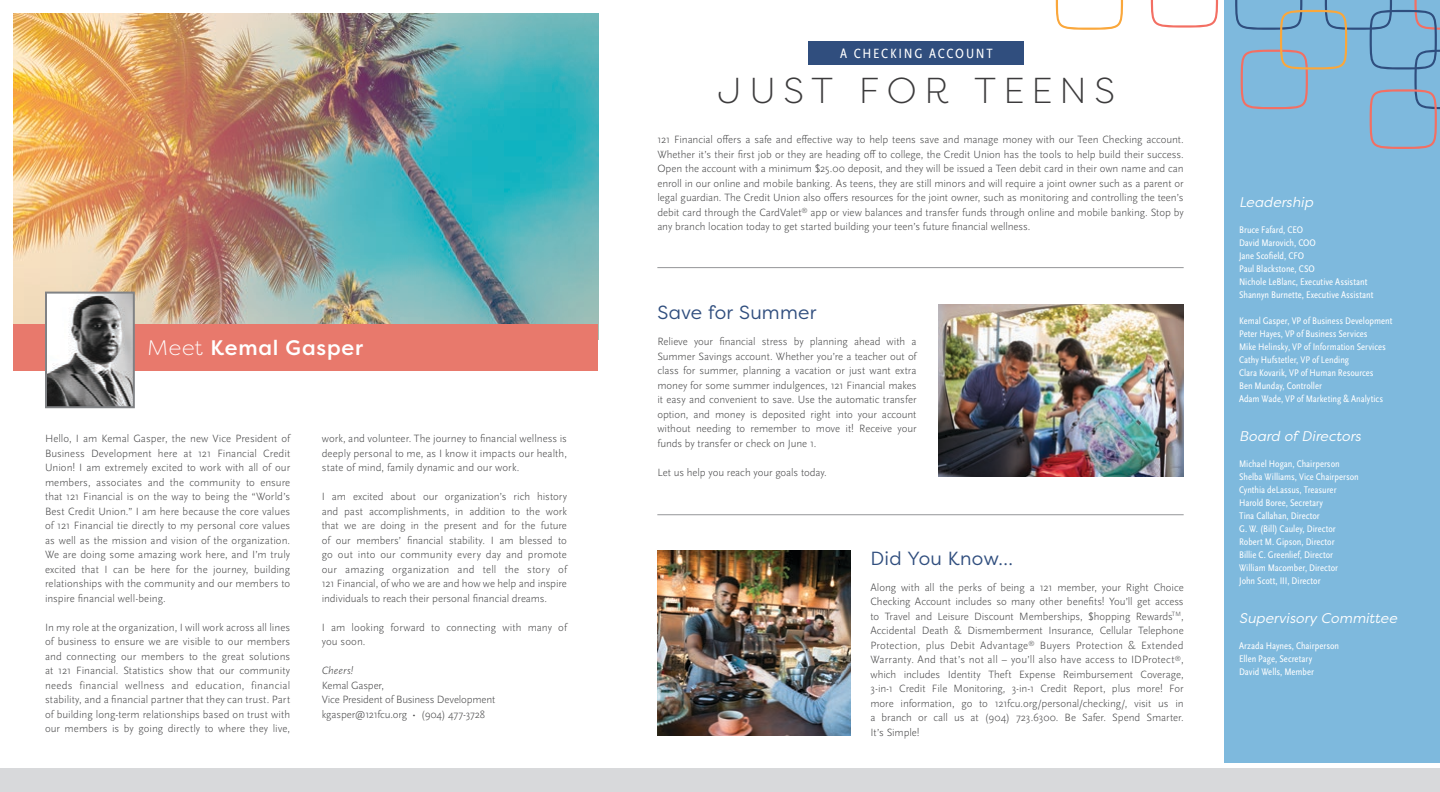
<style>
.page{position:relative;width:1440px;height:792px;background:#fff}
.page>*{position:absolute;margin:0;border:0;box-sizing:border-box;transform-origin:0 0}
.t1{font:300 36px "Filson Pro";letter-spacing:.21em;color:#3c3b3c}
.t2{font:500 21px "Filson Pro";letter-spacing:.04em;color:#fff}
.t3{font:19px "Filson Pro";letter-spacing:.015em;color:#304e7e}
.t4{font:italic 14px "Filson Pro";letter-spacing:.005em;color:#fff}
.t5{font:condensed 14px "Scala Sans Pro";letter-spacing:.125em;color:#fff}
.t6{font:300 11px/14.5px "Scala Sans Pro";color:#414142;text-align:justify}
.t7{font:italic 300 11px "Scala Sans Pro";color:#414142}
.t8{font:condensed 10px/13px "Scala Sans Pro";color:#fff}
.s1{font-weight:300}
</style>
<div class="page">
<div style="left:1224px;top:0;width:216px;height:762px;background:#7eb9dd"></div>
<img style="left:14px;top:14px;width:584px;height:310px">
<div style="left:0;top:768px;width:1440px;height:24px;background:#d8d9db"></div>
<div style="left:808px;top:41px;width:216px;height:23px;background:#304e7e"></div>
<hr style="left:657px;top:267px;width:527px;height:1px;background:#949698">
<img style="left:939px;top:305px;width:245px;height:172px">
<hr style="left:657px;top:514px;width:527px;height:1px;background:#949698">
<img style="left:657px;top:551px;width:193px;height:185px">
<div style="left:14px;top:324px;width:584px;height:47px;background:#e8796c"></div>
<img style="left:48px;top:295px;width:84px;height:110px">
<div style="left:45px;top:292px;width:90px;height:116px;border:2px solid #808285"></div>
<svg style="left:1151px;top:0;width:67px;height:28px"></svg>
<svg style="left:1235px;top:0;width:205px;height:149px"></svg>
<svg style="left:1056px;top:0;width:67px;height:30px"></svg>
<h2 class="t2" style="left:148px;top:333px;width:217px"><span class="s1">Meet</span> Kemal Gasper</h2>
<p class="t6" style="left:45px;top:431px;width:247px">Hello, I am Kemal Gasper, the new Vice President of Business Development here at 121 Financial Credit Union! I am extremely excited to work with all of our members, associates and the community to ensure that 121 Financial is on the way to being the “World’s Best Credit Union.” I am here because the core values of 121 Financial tie directly to my personal core values as well as the mission and vision of the organization.<br>We are doing some amazing work here, and I’m truly excited that I can be here for the journey, building relationships with the community and our members to inspire financial well-being.</p>
<p class="t6" style="left:45px;top:620px;width:247px">In my role at the organization, I will work across all lines of business to ensure we are visible to our members and connecting our members to the great solutions at 121 Financial. Statistics show that our community needs financial wellness and education, financial stability, and a financial partner that they can trust. Part of building long-term relationships based on trust with our members is by going directly to where they live,</p>
<p class="t6" style="left:322px;top:431px;width:247px">work, and volunteer. The journey to financial wellness is deeply personal to me, as I know it impacts our health, state of mind, family dynamic and our work.</p>
<p class="t6" style="left:322px;top:489px;width:247px">I am excited about our organization’s rich history and past accomplishments, in addition to the work that we are doing in the present and for the future of our members’ financial stability. I am blessed to go out into our community every day and promote our amazing organization and tell the story of 121 Financial, of who we are and how we help and inspire individuals to reach their personal financial dreams.</p>
<p class="t6" style="left:322px;top:620px;width:247px">I am looking forward to connecting with many of you soon.</p>
<p class="t7" style="left:322px;top:664px;width:33px">Cheers!</p>
<p class="t6" style="left:322px;top:678px;width:175px;text-align:left">Kemal Gasper,<br>Vice President of Business Development kgasper@121fcu.org • (904) 477-3728</p>
<p class="t5" style="left:840px;top:45px;width:154px">A CHECKING ACCOUNT</p>
<h1 class="t1" style="left:717px;top:67px;width:399px">JUST FOR TEENS</h1>
<p class="t6" style="left:657px;top:132px;width:528px">121 Financial offers a safe and effective way to help teens save and manage money with our Teen Checking account.<br>Whether it’s their first job or they are heading off to college, the Credit Union has the tools to help build their success.<br>Open the account with a minimum $25.00 deposit, and they will be issued a Teen debit card in their own name and can enroll in our online and mobile banking. As teens, they are still minors and will require a joint owner such as a parent or legal guardian. The Credit Union also offers resources for the joint owner, such as monitoring and controlling the teen’s debit card through the CardValet<sup>®</sup> app or view balances and transfer funds through online and mobile banking. Stop by any branch location today to get started building your teen’s future financial wellness.</p>
<h3 class="t3" style="left:657px;top:300px;width:161px">Save for Summer</h3>
<p class="t6" style="left:657px;top:335px;width:261px">Relieve your financial stress by planning ahead with a Summer Savings account. Whether you’re a teacher out of class for summer, planning a vacation or just want extra money for some summer indulgences, 121 Financial makes it easy and convenient to save. Use the automatic transfer option, and money is deposited right into your account without needing to remember to move it! Receive your funds by transfer or check on June 1.</p>
<p class="t6" style="left:657px;top:465px;width:171px">Let us help you reach your goals today.</p>
<h3 class="t3" style="left:870px;top:546px;width:144px">Did You Know…</h3>
<p class="t6" style="left:870px;top:580px;width:315px">Along with all the perks of being a 121 member, your Right Choice Checking Account includes so many other benefits! You’ll get access to Travel and Leisure Discount Memberships, $hopping Rewards<sup>TM</sup>, Accidental Death &amp; Dismemberment Insurance, Cellular Telephone Protection, plus Debit Advantage<sup>®</sup> Buyers Protection &amp; Extended Warranty. And that’s not all – you’ll also have access to IDProtect<sup>®</sup>, which includes Identity Theft Expense Reimbursement Coverage, 3-in-1 Credit File Monitoring, 3-in-1 Credit Report, plus more! For more information, go to 121fcu.org/personal/checking/, visit us in a branch or call us at (904) 723.6300. Be Safer. Spend Smarter.<br>It’s Simple!</p>
<p class="t4" style="left:1239px;top:193px;width:76px">Leadership</p>
<p class="t8" style="left:1239px;top:223px;width:136px">Bruce Fafard, CEO<br>David Marovich, COO<br>Jane Scofield, CFO<br>Paul Blackstone, CSO<br>Nichole LeBlanc, Executive Assistant<br>Shannyn Burnette, Executive Assistant</p>
<p class="t8" style="left:1239px;top:314px;width:155px">Kemal Gasper, VP of Business Development Peter Hayes, VP of Business Services<br>Mike Helinsky, VP of Information Services Cathy Hufstetler, VP of Lending<br>Clara Kovarik, VP of Human Resources<br>Ben Munday, Controller<br>Adam Wade, VP of Marketing &amp; Analytics</p>
<p class="t4" style="left:1239px;top:427px;width:123px">Board of Directors</p>
<p class="t8" style="left:1239px;top:457px;width:121px">Michael Hogan, Chairperson<br>Shelba Williams, Vice Chairperson<br>Cynthia deLassus, Treasurer<br>Harold Boree, Secretary<br>Tina Callahan, Director<br>G. W. (Bill) Cauley, Director<br>Robert M. Gipson, Director<br>Billie C. Greenlief, Director<br>William Macomber, Director<br>John Scott, III, Director</p>
<p class="t4" style="left:1239px;top:609px;width:159px">Supervisory Committee</p>
<p class="t8" style="left:1239px;top:639px;width:102px">Arzada Haynes, Chairperson<br>Ellen Page, Secretary<br>David Wells, Member</p>
</div>
